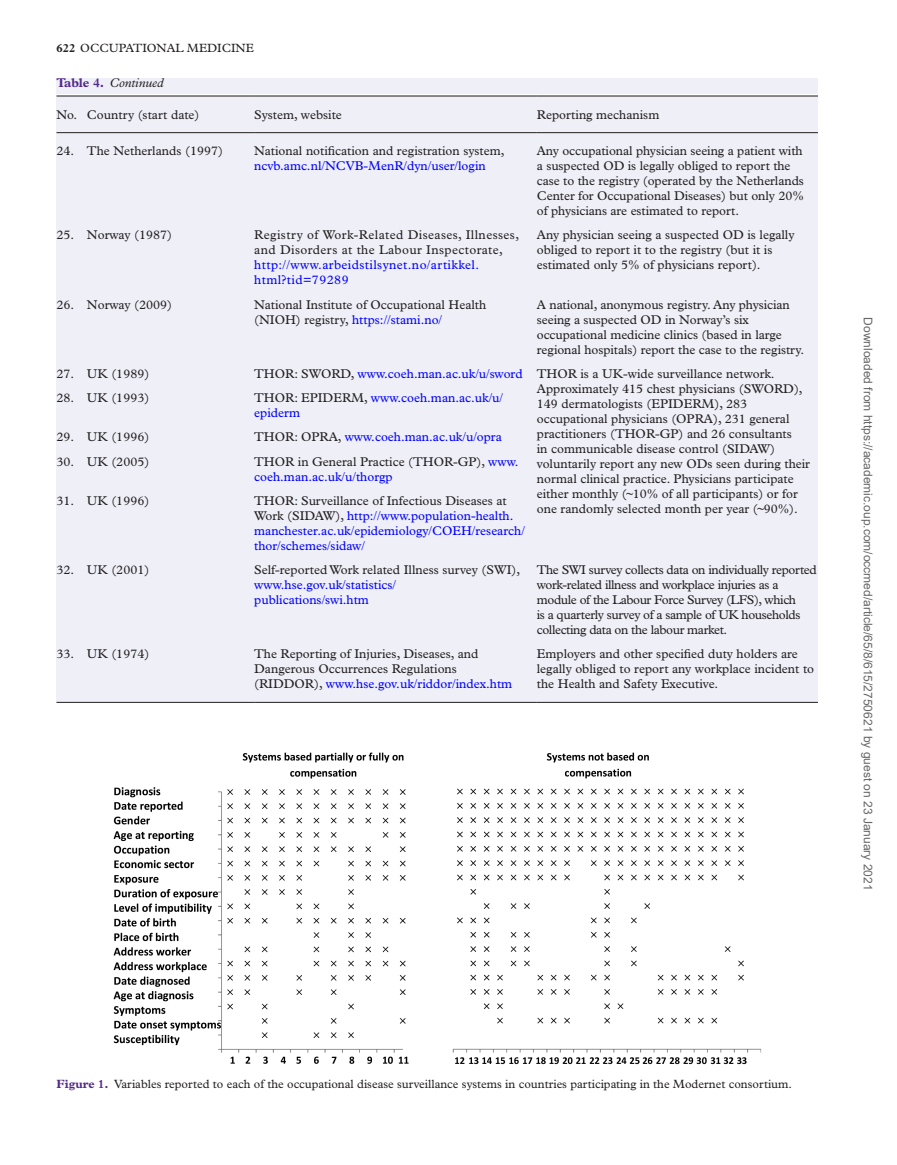
<style>
.page{position:relative;width:897px;height:1165px;background:#fff}
.page>*{position:absolute;margin:0;border:0;box-sizing:border-box;transform-origin:0 0}
.t1{font:12.75px/15px "Plantin Std";color:#231f20}
.t2{font:12.75px/15px "Plantin Std";color:#00f}
.t3{font:12.75px/15px "Plantin Std";letter-spacing:-.03em;color:#231f20}
.t4{font:12.75px/15px "Plantin Std";letter-spacing:.03em;color:#231f20}
.t5{font:12.75px/15px "Plantin Std";letter-spacing:.03em;color:#00f}
.t6{font:italic 12.75px "Plantin Std";color:#231f20}
.t7{font:12px "Plantin Std";color:#231f20}
.t8{font:12px "Arial";color:#666}
.s1{font-weight:700}
.s2{font-weight:700;font-style:normal;color:#542989}
.s3{color:#00f}
.s4{color:#231f20}
.s5{font-weight:700;color:#542989}
</style>
<div class="page">
<div style="left:56px;top:96px;width:761px;height:606px;background:#eeeff7"></div>
<hr style="left:56px;top:96px;width:31px;height:1px;background:#231f20">
<hr style="left:56px;top:132px;width:31px;height:1px;background:#231f20">
<hr style="left:87px;top:96px;width:167px;height:1px;background:#231f20">
<hr style="left:87px;top:132px;width:167px;height:1px;background:#231f20">
<hr style="left:254px;top:96px;width:282px;height:1px;background:#231f20">
<hr style="left:254px;top:132px;width:282px;height:1px;background:#231f20">
<hr style="left:536px;top:96px;width:281px;height:1px;background:#231f20">
<hr style="left:536px;top:132px;width:281px;height:1px;background:#231f20">
<hr style="left:56px;top:702px;width:31px;height:1px;background:#231f20">
<hr style="left:87px;top:702px;width:167px;height:1px;background:#231f20">
<hr style="left:254px;top:702px;width:282px;height:1px;background:#231f20">
<hr style="left:536px;top:702px;width:281px;height:1px;background:#231f20">
<div style="left:56px;top:78px;width:761px;height:15px;background:#eeeff7"></div>
<img style="left:113px;top:752px;width:648px;height:312px">
<p class="t7" style="left:56px;top:41px;width:199px"><span class="s1">622</span> OCCUPATIONAL MEDICINE</p>
<p class="t6" style="left:56px;top:75px;width:108px"><span class="s2">Table 4.</span> Continued</p>
<p class="t1" style="left:56px;top:107px;width:144px">No. Country (start date)</p>
<p class="t1" style="left:254px;top:107px;width:89px">System, website</p>
<p class="t1" style="left:536px;top:107px;width:124px">Reporting mechanism</p>
<p class="t1" style="left:56px;top:143px;width:168px">24. The Netherlands (1997)</p>
<p class="t1" style="left:254px;top:143px;width:252px">National notification and registration system,</p>
<p class="t2" style="left:254px;top:158px;width:233px">ncvb.amc.nl/NCVB-MenR/dyn/user/login</p>
<p class="t1" style="left:536px;top:143px;width:268px">Any occupational physician seeing a patient with a suspected OD is legally obliged to report the case to the registry (operated by the Netherlands Center for Occupational Diseases) but only 20% of physicians are estimated to report.</p>
<p class="t1" style="left:56px;top:227px;width:117px">25. Norway (1987)</p>
<p class="t4" style="left:254px;top:227px;width:266px">Registry of Work-Related Diseases, Illnesses, and Disorders at the Labour Inspectorate,</p>
<p class="t5" style="left:254px;top:257px;width:226px">http://www.arbeidstilsynet.no/artikkel. html?tid=79289</p>
<p class="t1" style="left:536px;top:227px;width:259px">Any physician seeing a suspected OD is legally obliged to report it to the registry (but it is estimated only 5% of physicians report).</p>
<p class="t1" style="left:56px;top:297px;width:117px">26. Norway (2009)</p>
<p class="t1" style="left:254px;top:297px;width:233px">National Institute of Occupational Health (NIOH) registry, <span class="s3">https://stami.no/</span></p>
<p class="t1" style="left:536px;top:297px;width:269px">A national, anonymous registry. Any physician seeing a suspected OD in Norway’s six occupational medicine clinics (based in large regional hospitals) report the case to the registry.</p>
<p class="t1" style="left:56px;top:366px;width:94px">27. UK (1989)</p>
<p class="t1" style="left:536px;top:366px;width:275px;text-indent:-282px">THOR: SWORD, <span class="s3">www.coeh.man.ac.uk/u/sword</span> THOR is a UK-wide surveillance network.<br>Approximately 415 chest physicians (SWORD), 149 dermatologists (EPIDERM), 283 occupational physicians (OPRA), 231 general practitioners (THOR-GP) and 26 consultants<br>in communicable disease control (SIDAW) voluntarily report any new ODs seen during their normal clinical practice. Physicians participate either monthly (~10% of all participants) or for one randomly selected month per year (~90%).</p>
<p class="t1" style="left:56px;top:390px;width:94px">28. UK (1993)</p>
<p class="t2" style="left:254px;top:390px;width:250px"><span class="s4">THOR: EPIDERM,</span> www.coeh.man.ac.uk/u/ epiderm</p>
<p class="t1" style="left:56px;top:429px;width:94px">29. UK (1996)</p>
<p class="t2" style="left:254px;top:429px;width:249px"><span class="s4">THOR: OPRA,</span> www.coeh.man.ac.uk/u/opra</p>
<p class="t1" style="left:56px;top:454px;width:94px">30. UK (2005)</p>
<p class="t1" style="left:254px;top:454px;width:266px">THOR in General Practice (THOR-GP), <span class="s3">www. coeh.man.ac.uk/u/thorgp</span></p>
<p class="t1" style="left:56px;top:493px;width:94px">31. UK (1996)</p>
<p class="t2" style="left:254px;top:493px;width:272px"><span class="s4">THOR: Surveillance of Infectious Diseases at Work (SIDAW),</span> http://www.population-health. manchester.ac.uk/epidemiology/COEH/research/ thor/schemes/sidaw/</p>
<p class="t1" style="left:56px;top:562px;width:94px">32. UK (2001)</p>
<p class="t1" style="left:254px;top:562px;width:267px">Self-reported Work related Illness survey (SWI),</p>
<p class="t2" style="left:254px;top:577px;width:143px">www.hse.gov.uk/statistics/ publications/swi.htm</p>
<p class="t3" style="left:536px;top:562px;width:281px">The SWI survey collects data on individually reported work-related illness and workplace injuries as a module of the Labour Force Survey (LFS), which<br>is a quarterly survey of a sample of UK households collecting data on the labour market.</p>
<p class="t1" style="left:56px;top:646px;width:94px">33. UK (1974)</p>
<p class="t1" style="left:254px;top:646px;width:259px">The Reporting of Injuries, Diseases, and<br>Dangerous Occurrences Regulations (RIDDOR), <span class="s3">www.hse.gov.uk/riddor/index.htm</span></p>
<p class="t1" style="left:536px;top:646px;width:279px">Employers and other specified duty holders are legally obliged to report any workplace incident to the Health and Safety Executive.</p>
<p class="t8" style="left:872px;top:317px;width:574px;rotate:90deg">Downloaded from https://academic.oup.com/occmed/article/65/8/615/2750621 by guest on 23 January 2021</p>
<p class="t7" style="left:56px;top:1077px;width:737px"><span class="s5">Figure 1.</span> Variables reported to each of the occupational disease surveillance systems in countries participating in the Modernet consortium.</p>
</div>
